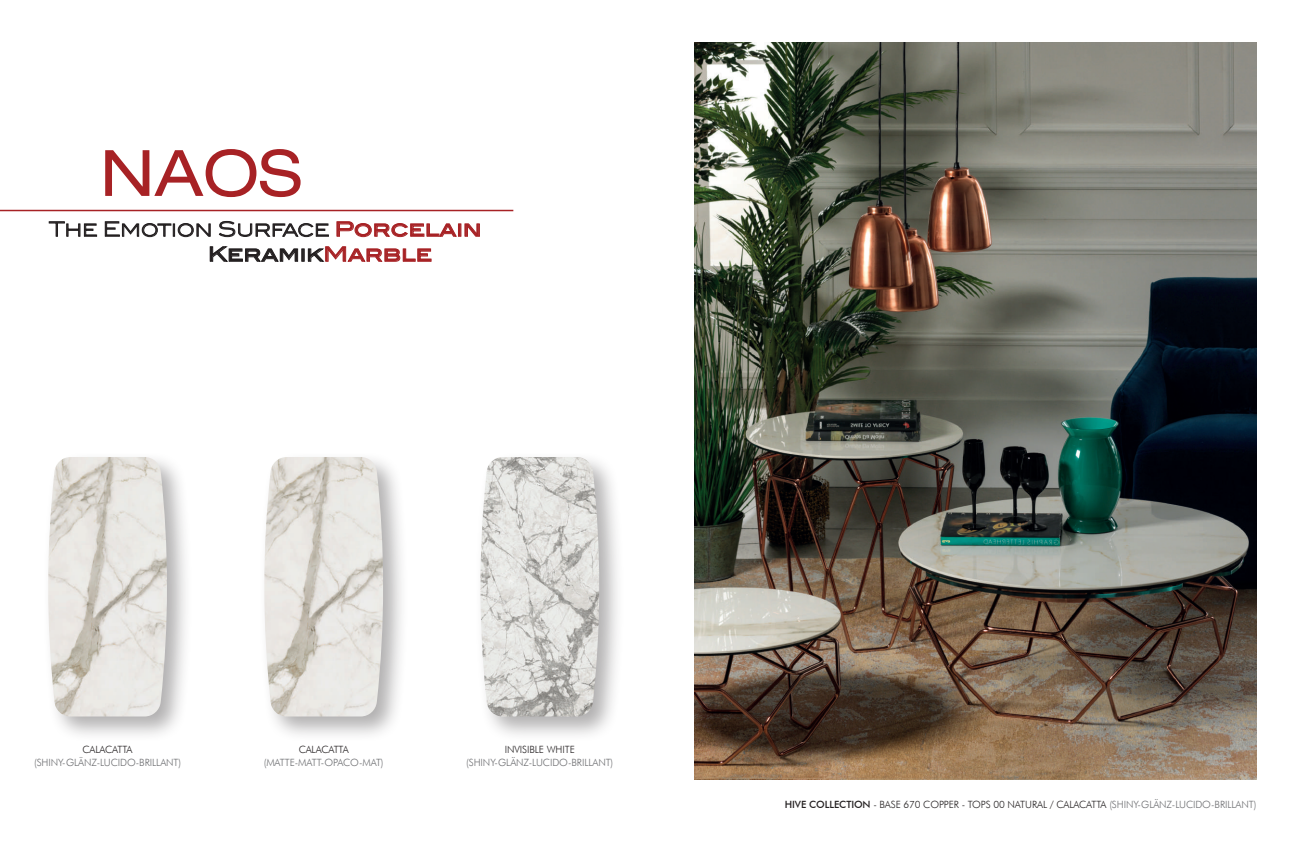
<style>
.page{position:relative;width:1299px;height:851px;background:#fff}
.page>*{position:absolute;margin:0;border:0;box-sizing:border-box;transform-origin:0 0}
.t1{font:300 20px/25px "ITC Blair";color:#231f20}
.t2{font:300 10px "Futura BT";letter-spacing:-.01em;color:#231f20}
.t3{font:300 10px "Futura BT";letter-spacing:-.01em;color:#6c6d70}
.s1{font-weight:500;color:#a72225}
.s2{font-weight:500}
.s3{color:#6c6d70}
</style>
<div class="page">
<svg style="left:49px;top:221px;width:48px;height:16px"></svg>
<svg style="left:105px;top:221px;width:106px;height:16px"></svg>
<svg style="left:219px;top:221px;width:110px;height:16px"></svg>
<svg style="left:336px;top:221px;width:144px;height:16px"></svg>
<hr style="left:0;top:210px;width:513px;height:1px;background:#a72225">
<svg style="left:105px;top:149px;width:195px;height:48px"></svg>
<svg style="left:210px;top:246px;width:221px;height:16px"></svg>
<div style="left:42px;top:451px;width:151px;height:291px;background:#231f20;opacity:.35"></div>
<img style="left:47px;top:457px;width:121px;height:259px">
<div style="left:258px;top:451px;width:151px;height:291px;background:#231f20;opacity:.35"></div>
<img style="left:263px;top:457px;width:121px;height:259px">
<div style="left:474px;top:451px;width:151px;height:291px;background:#231f20;opacity:.35"></div>
<img style="left:479px;top:457px;width:121px;height:259px">
<img style="left:694px;top:43px;width:562px;height:736px">
<h1 class="t1" style="left:208px;top:217px;width:275px;text-indent:-159px">The Emotion Surface <span class="s1">Porcelain<br></span><span class="s2">Keramik</span><span class="s1">Marble</span></h1>
<p class="t2" style="left:83px;top:742px;width:52px">CALACATTA</p>
<p class="t2" style="left:299px;top:742px;width:52px">CALACATTA</p>
<p class="t3" style="left:34px;top:756px;width:149px">(SHINY-GLÄNZ-LUCIDO-BRILLANT)</p>
<p class="t3" style="left:264px;top:756px;width:121px">(MATTE-MATT-OPACO-MAT)</p>
<p class="t2" style="left:505px;top:742px;width:71px">INVISIBLE WHITE</p>
<p class="t3" style="left:466px;top:756px;width:149px">(SHINY-GLÄNZ-LUCIDO-BRILLANT)</p>
<p class="t2" style="left:784px;top:798px;width:473px"><span class="s2">HIVE COLLECTION</span> - BASE 670 COPPER - TOPS 00 NATURAL / CALACATTA <span class="s3">(SHINY-GLÄNZ-LUCIDO-BRILLANT)</span></p>
</div>
